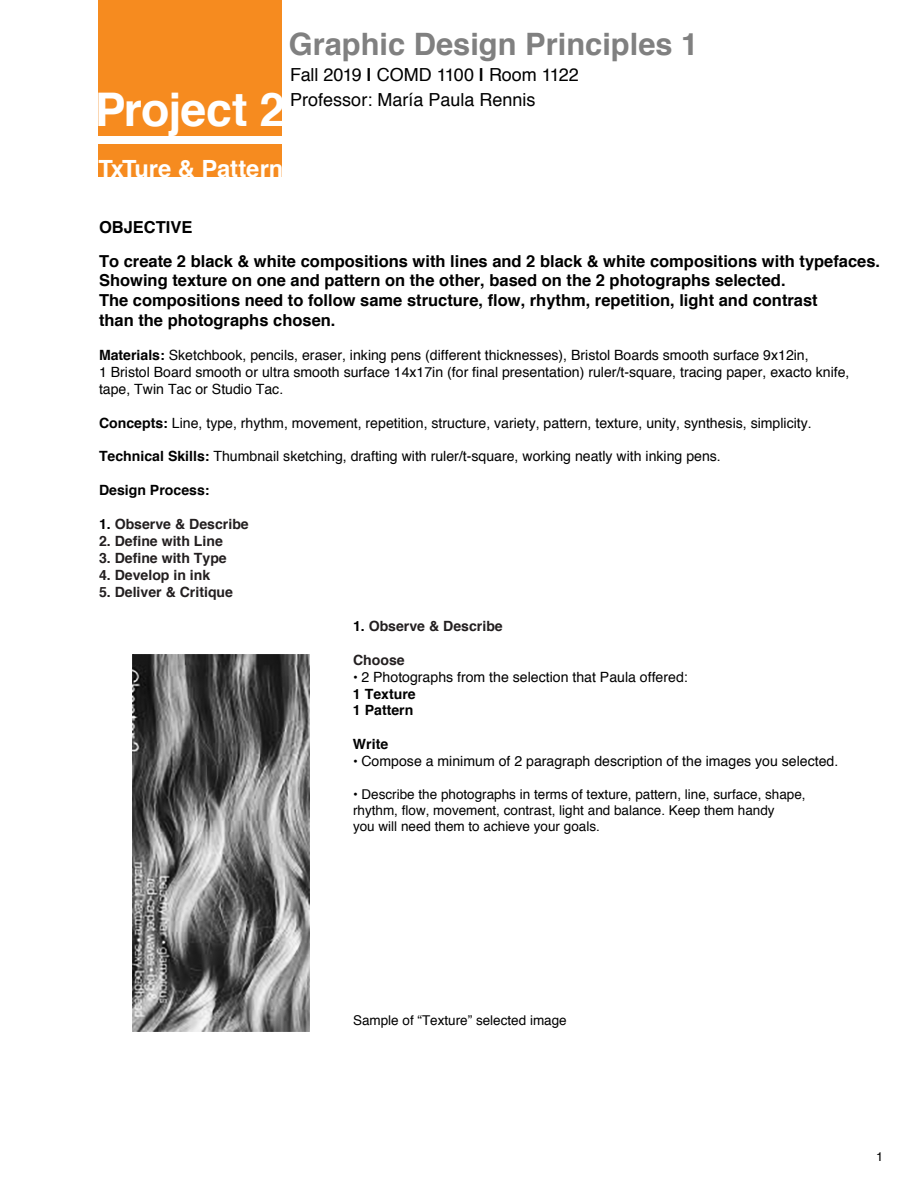
<style>
.page{position:relative;width:918px;height:1188px;background:#fff}
.page>*{position:absolute;margin:0;border:0;box-sizing:border-box;transform-origin:0 0}
.t1{font:700 46.35px "Helvetica";letter-spacing:-.02em;color:#fff}
.t2{font:700 30.9px "Helvetica";color:#808080}
.t3{font:700 23.7px "Helvetica";letter-spacing:-.01em;color:#fff}
.t4{font:18px/24.9px "Helvetica";color:#000}
.t5{font:700 16.5px/19.8px "Helvetica";color:#000}
.t6{font:14.1px/17px "Helvetica";color:#000}
.t7{font:700 14.1px "Helvetica";color:#231f20}
.t8{font:700 14.1px "Helvetica";color:#000}
.t9{font:13.5px/16.2px "Helvetica";color:#000}
.t10{font:12.75px "Helvetica";color:#000}
.s1{font-weight:700}
.s2{color:#000}
.s3{font-size:13.5px}
</style>
<div class="page">
<div style="left:98px;top:1px;width:184px;height:135px;background:#f68b1f"></div>
<div style="left:98px;top:145px;width:184px;height:32px;background:#f68b1f"></div>
<img style="left:132px;top:655px;width:178px;height:377px">
<h2 class="t2" style="left:289px;top:19px;width:411px">Graphic Design Principles 1</h2>
<p class="t4" style="left:290px;top:63px;width:290px">Fall 2019 <span class="s1">|</span> COMD 1100 <span class="s1">|</span> Room 1122<br>Professor: María Paula Rennis</p>
<h1 class="t1" style="left:95px;top:72px;width:192px">Project 2</h1>
<h3 class="t3" style="left:98px;top:149px;width:186px">TxTure &amp; Pattern</h3>
<p class="t5" style="left:99px;top:211px;width:783px;line-height:33.6px">OBJECTIVE<br>To create 2 black &amp; white compositions with lines and 2 black &amp; white compositions with typefaces.</p>
<p class="t5" style="left:99px;top:271px;width:720px">Showing texture on one and pattern on the other, based on the 2 photographs selected.<br>The compositions need to follow same structure, flow, rhythm, repetition, light and contrast than the photographs chosen.</p>
<p class="t6" style="left:99px;top:347px;width:752px"><span class="s1">Materials:</span> Sketchbook, pencils, eraser, inking pens (different thicknesses), Bristol Boards smooth surface 9x12in,<br>1 Bristol Board smooth or ultra smooth surface 14x17in (for final presentation) ruler/t-square, tracing paper, exacto knife, tape, Twin Tac or Studio Tac.</p>
<p class="t6" style="left:99px;top:415px;width:714px"><span class="s1">Concepts:</span> Line, type, rhythm, movement, repetition, structure, variety, pattern, texture, unity, synthesis, simplicity.</p>
<p class="t6" style="left:99px;top:448px;width:623px"><span class="s1">Technical Skills:</span> Thumbnail sketching, drafting with ruler/t-square, working neatly with inking pens.</p>
<p class="t8" style="left:99px;top:479px;width:112px">Design Process:</p>
<p class="t7" style="left:99px;top:513px;width:151px"><span class="s2">1.</span> Observe &amp; Describe</p>
<p class="t7" style="left:99px;top:530px;width:125px">2. Define with Line</p>
<p class="t7" style="left:99px;top:547px;width:129px">3. Define with Type</p>
<p class="t7" style="left:99px;top:564px;width:113px">4. Develop in ink</p>
<p class="t7" style="left:99px;top:581px;width:136px">5. Deliver &amp; Critique</p>
<p class="t7" style="left:353px;top:614px;width:151px"><span class="s2">1.</span> Observe &amp; Describe</p>
<p class="t7" style="left:353px;top:648px;width:53px">Choose</p>
<p class="t6" style="left:353px;top:669px;width:336px"><span class="s3">•</span> 2 Photographs from the selection that Paula offered:<br><span class="s1">1 Texture<br>1 Pattern</span></p>
<p class="t8" style="left:353px;top:733px;width:37px">Write</p>
<p class="t6" style="left:353px;top:753px;width:487px"><span class="s3">•</span> Compose a minimum of 2 paragraph description of the images you selected.</p>
<p class="t9" style="left:353px;top:786px;width:454px">• Describe the photographs in terms of texture, pattern, line, surface, shape, rhythm, flow, movement, contrast, light and balance. Keep them handy<br>you will need them to achieve your goals.</p>
<p class="t9" style="left:353px;top:1013px;width:215px">Sample of “Texture” selected image</p>
<p class="t10" style="left:876px;top:1146px;width:9px">1</p>
</div>
